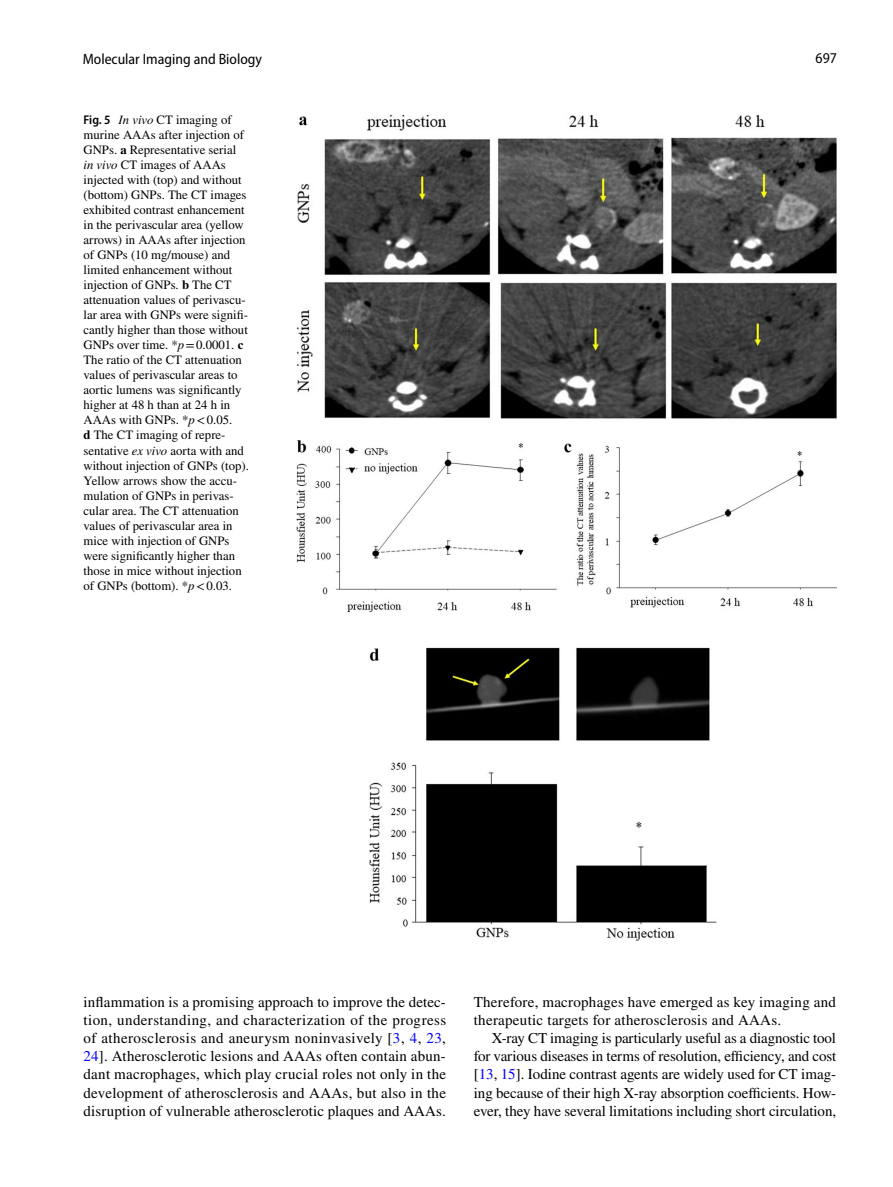
<style>
.page{position:relative;width:893px;height:1187px;background:#fff}
.page>*{position:absolute;margin:0;border:0;box-sizing:border-box;transform-origin:0 0}
.t1{font:15px/18px "STIX";letter-spacing:.01em;color:#000;text-align:justify}
.t2{font:15px "Myriad Pro Semi Cn 22";color:#000}
.t3{font:15px "Myriad Pro Semi Cn 2";color:#000}
.t4{font:12.75px/15px "STIX";color:#000}
.s1{font-family:"Myriad Pro";font-weight:600;font-stretch:semi-condensed}
.s2{font-style:italic}
.s3{font-weight:700}
.s4{color:#00f}
</style>
<div class="page">
<img style="left:296px;top:115px;width:540px;height:825px">
<p class="t2" style="left:83px;top:51px;width:181px">Molecular Imaging and Biology</p>
<p class="t4" style="left:84px;top:113px;width:167px"><span class="s1">Fig. 5</span> <span class="s2">In vivo</span> CT imaging of murine AAAs after injection of<br>GNPs. <span class="s3">a</span> Representative serial <span class="s2">in vivo</span> CT images of AAAs injected with (top) and without (bottom) GNPs. The CT images exhibited contrast enhancement in the perivascular area (yellow arrows) in AAAs after injection of GNPs (10 mg/mouse) and limited enhancement without injection of GNPs. <span class="s3">b</span> The CT attenuation values of perivascu&shy;lar area with GNPs were signifi&shy;cantly higher than those without<br>GNPs over time. *<span class="s2">p</span>=0.0001. <span class="s3">c<br></span>The ratio of the CT attenuation values of perivascular areas to aortic lumens was significantly higher at 48 h than at 24 h in<br>AAAs with GNPs. *<span class="s2">p</span>&lt;0.05.<br><span class="s3">d</span> The CT imaging of repre&shy;sentative <span class="s2">ex vivo</span> aorta with and without injection of GNPs (top).<br>Yellow arrows show the accu&shy;mulation of GNPs in perivas&shy;cular area. The CT attenuation values of perivascular area in mice with injection of GNPs were significantly higher than those in mice without injection of GNPs (bottom). *<span class="s2">p</span>&lt;0.03.</p>
<p class="t3" style="left:816px;top:50px;width:23px">697</p>
<p class="t1" style="left:84px;top:994px;width:364px">inflammation is a promising approach to improve the detec&shy;tion, understanding, and characterization of the progress of atherosclerosis and aneurysm noninvasively [<span class="s4">3</span>, <span class="s4">4</span>, <span class="s4">23</span>, <span class="s4">24</span>]. Atherosclerotic lesions and AAAs often contain abun&shy;dant macrophages, which play crucial roles not only in the development of atherosclerosis and AAAs, but also in the disruption of vulnerable atherosclerotic plaques and AAAs.</p>
<p class="t1" style="left:474px;top:994px;width:364px">Therefore, macrophages have emerged as key imaging and therapeutic targets for atherosclerosis and AAAs.</p>
<p class="t1" style="left:474px;top:1030px;width:364px;text-indent:18px">X-ray CT imaging is particularly useful as a diagnostic tool for various diseases in terms of resolution, efficiency, and cost [<span class="s4">13</span>, <span class="s4">15</span>]. Iodine contrast agents are widely used for CT imag&shy;ing because of their high X-ray absorption coefficients. How&shy;ever, they have several limitations including short circulation,</p>
</div>
